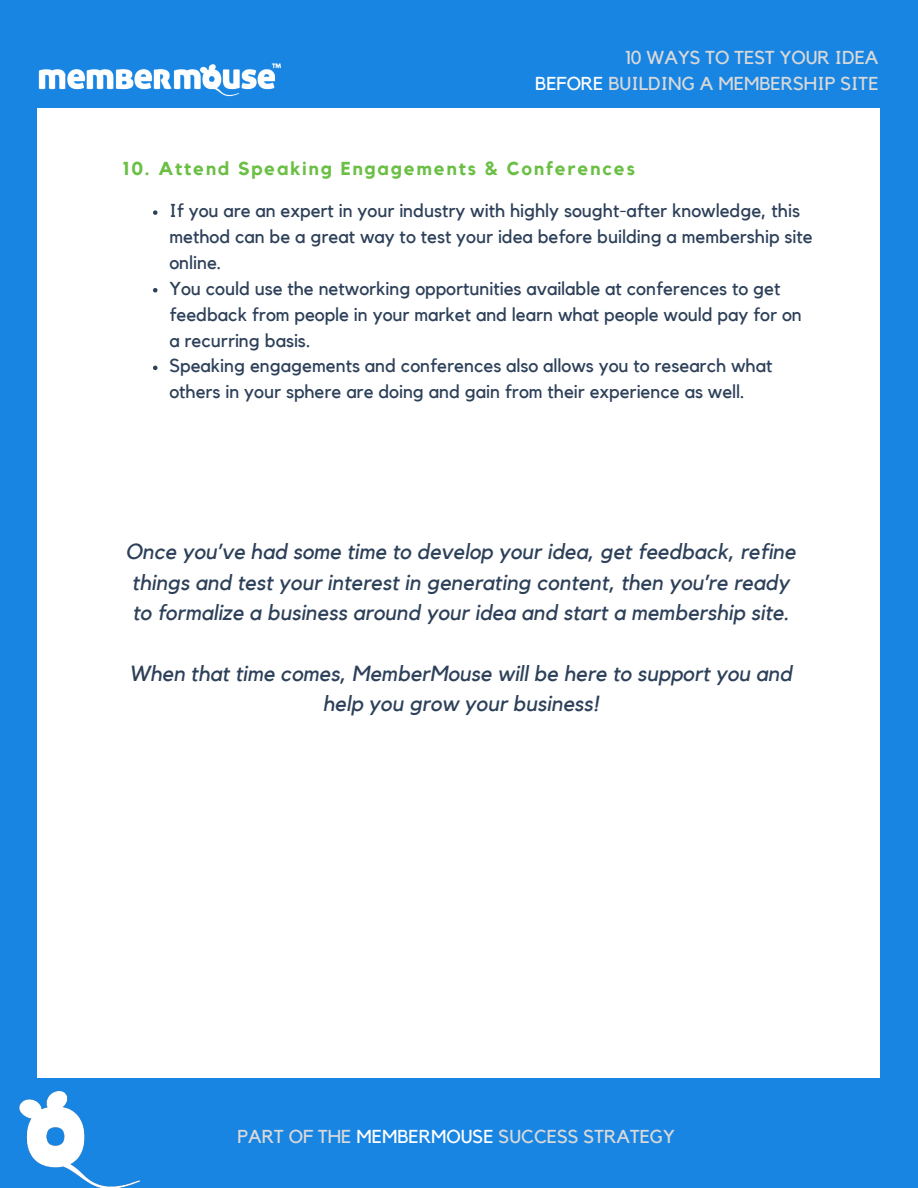
<style>
.page{position:relative;width:918px;height:1188px;background:#1985e3}
.page>*{position:absolute;margin:0;border:0;box-sizing:border-box;transform-origin:0 0}
.t1{font:italic 21.75px/30.3px "Kollektif";color:#2d4059}
.t2{font:18.75px/25.8px "Kollektif";color:#2d4059}
.t3{font:18.75px/25.8px "Kollektif";color:#d9d9d9;text-align:right}
.t4{font:700 18.75px "Kollektif";letter-spacing:.1em;color:#6abf44}
.s1{color:#fff}
</style>
<div class="page">
<div style="left:37px;top:108px;width:843px;height:972px;background:#fff"></div>
<div style="left:0;top:1079px;width:918px;height:109px;background:#1985e3"></div>
<img style="left:19px;top:1091px;width:122px;height:97px">
<img style="left:38px;top:63px;width:243px;height:34px">
<svg style="left:153px;top:210px;width:5px;height:5px"></svg>
<svg style="left:153px;top:288px;width:5px;height:4px"></svg>
<svg style="left:153px;top:366px;width:5px;height:4px"></svg>
<p class="t3" style="left:535px;top:45px;width:345px">10 WAYS TO TEST YOUR IDEA<br><span class="s1">BEFORE</span> BUILDING A MEMBERSHIP SITE</p>
<p class="t4" style="left:123px;top:160px;width:514px">10. Attend Speaking Engagements &amp; Conferences</p>
<p class="t2" style="left:169px;top:198px;width:645px">If you are an expert in your industry with highly sought-after knowledge, this method can be a great way to test your idea before building a membership site online.<br>You could use the networking opportunities available at conferences to get feedback from people in your market and learn what people would pay for on a recurring basis.<br>Speaking engagements and conferences also allows you to research what others in your sphere are doing and gain from their experience as well.</p>
<p class="t1" style="left:126px;top:537px;width:672px">Once you’ve had some time to develop your idea, get feedback, refine things and test your interest in generating content, then you’re ready to formalize a business around your idea and start a membership site.</p>
<p class="t1" style="left:129px;top:659px;width:665px;text-align:center">When that time comes, MemberMouse will be here to support you and help you grow your business!</p>
<p class="t3" style="left:237px;top:1124px;width:439px">PART OF THE <span class="s1">MEMBERMOUSE</span> SUCCESS STRATEGY</p>
</div>
